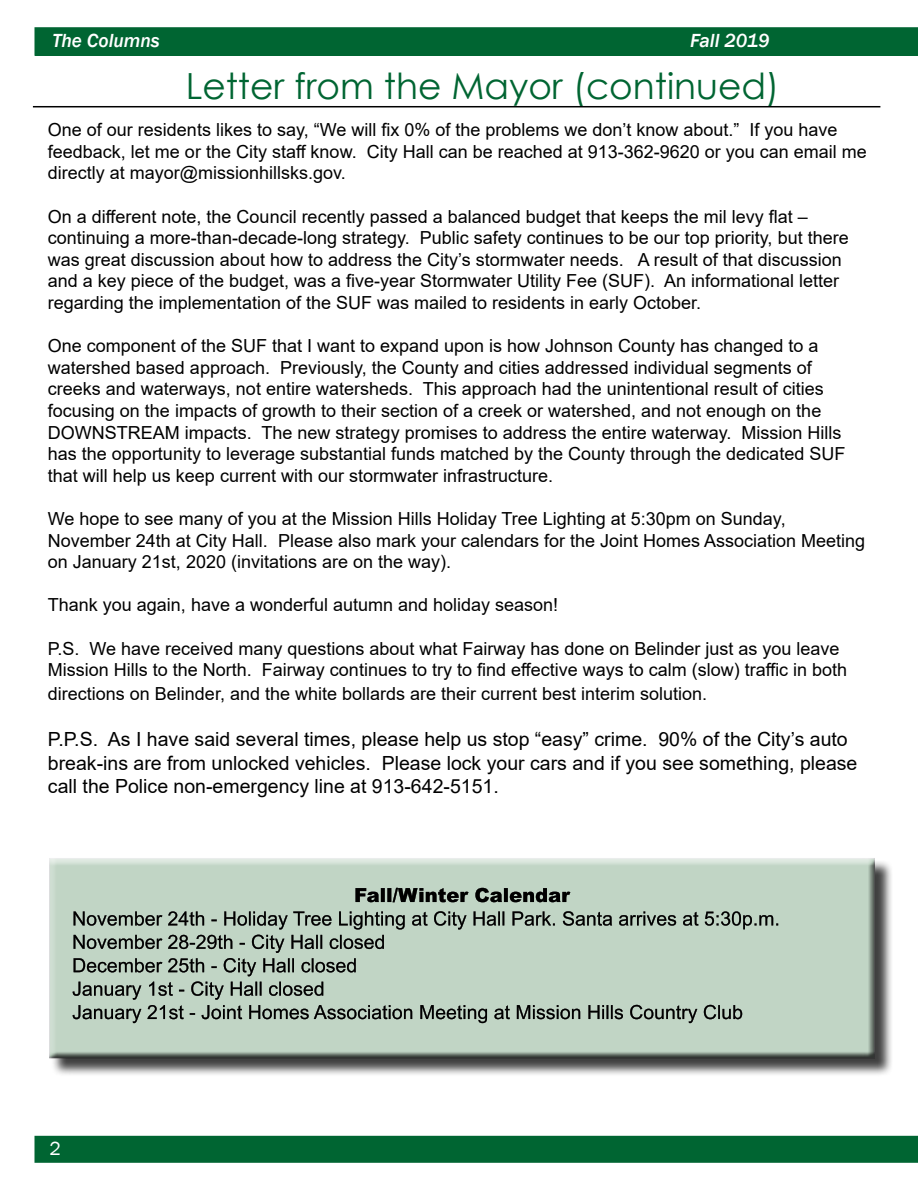
<style>
.page{position:relative;width:918px;height:1188px;background:#fff}
.page>*{position:absolute;margin:0;border:0;box-sizing:border-box;transform-origin:0 0}
.t1{font:36px "Century Gothic";color:#006532}
.t2{font:19.5px/23.4px "Arial";color:#000}
.t3{font:italic 500 19.5px "Franklin Gothic";color:#fff}
.t4{font:19.5px "Franklin Gothic";color:#fff}
.t5{font:18px/21.6px "Arial";color:#000}
</style>
<div class="page">
<div style="left:34px;top:27px;width:884px;height:29px;background:#006532"></div>
<div style="left:34px;top:1136px;width:884px;height:27px;background:#006532"></div>
<hr style="left:33px;top:106px;width:847px;height:1px;background:#000">
<div style="left:52px;top:860px;width:841px;height:216px;background:#000;opacity:.75"></div>
<div style="left:45px;top:853px;width:838px;height:206px;background:#000;opacity:.75"></div>
<p class="t3" style="left:52px;top:28px;width:109px">The Columns</p>
<p class="t3" style="left:690px;top:28px;width:81px">Fall 2019</p>
<h1 class="t1" style="left:186px;top:61px;width:595px">Letter from the Mayor (continued)</h1>
<p class="t5" style="left:48px;top:119px;width:820px">One of our residents likes to say, “We will fix 0% of the problems we don’t know about.” If you have feedback, let me or the City staff know. City Hall can be reached at 913-362-9620 or you can email me directly at mayor@missionhillsks.gov.</p>
<p class="t5" style="left:48px;top:205px;width:802px">On a different note, the Council recently passed a balanced budget that keeps the mil levy flat – continuing a more-than-decade-long strategy. Public safety continues to be our top priority, but there was great discussion about how to address the City’s stormwater needs. A result of that discussion and a key piece of the budget, was a five-year Stormwater Utility Fee (SUF). An informational letter regarding the implementation of the SUF was mailed to residents in early October.</p>
<p class="t5" style="left:48px;top:335px;width:799px">One component of the SUF that I want to expand upon is how Johnson County has changed to a watershed based approach. Previously, the County and cities addressed individual segments of creeks and waterways, not entire watersheds. This approach had the unintentional result of cities focusing on the impacts of growth to their section of a creek or watershed, and not enough on the DOWNSTREAM impacts. The new strategy promises to address the entire waterway. Mission Hills has the opportunity to leverage substantial funds matched by the County through the dedicated SUF that will help us keep current with our stormwater infrastructure.</p>
<p class="t5" style="left:48px;top:508px;width:819px">We hope to see many of you at the Mission Hills Holiday Tree Lighting at 5:30pm on Sunday,<br>November 24th at City Hall. Please also mark your calendars for the Joint Homes Association Meeting on January 21st, 2020 (invitations are on the way).</p>
<p class="t5" style="left:48px;top:594px;width:512px">Thank you again, have a wonderful autumn and holiday season!</p>
<p class="t5" style="left:48px;top:637px;width:801px">P.S. We have received many questions about what Fairway has done on Belinder just as you leave<br>Mission Hills to the North. Fairway continues to try to find effective ways to calm (slow) traffic in both</p>
<p class="t5" style="left:48px;top:682px;width:661px">directions on Belinder, and the white bollards are their current best interim solution.</p>
<p class="t2" style="left:48px;top:728px;width:811px">P.P.S. As I have said several times, please help us stop “easy” crime. 90% of the City’s auto break-ins are from unlocked vehicles. Please lock your cars and if you see something, please call the Police non-emergency line at 913-642-5151.</p>
<p class="t4" style="left:50px;top:1136px;width:13px">2</p>
</div>
